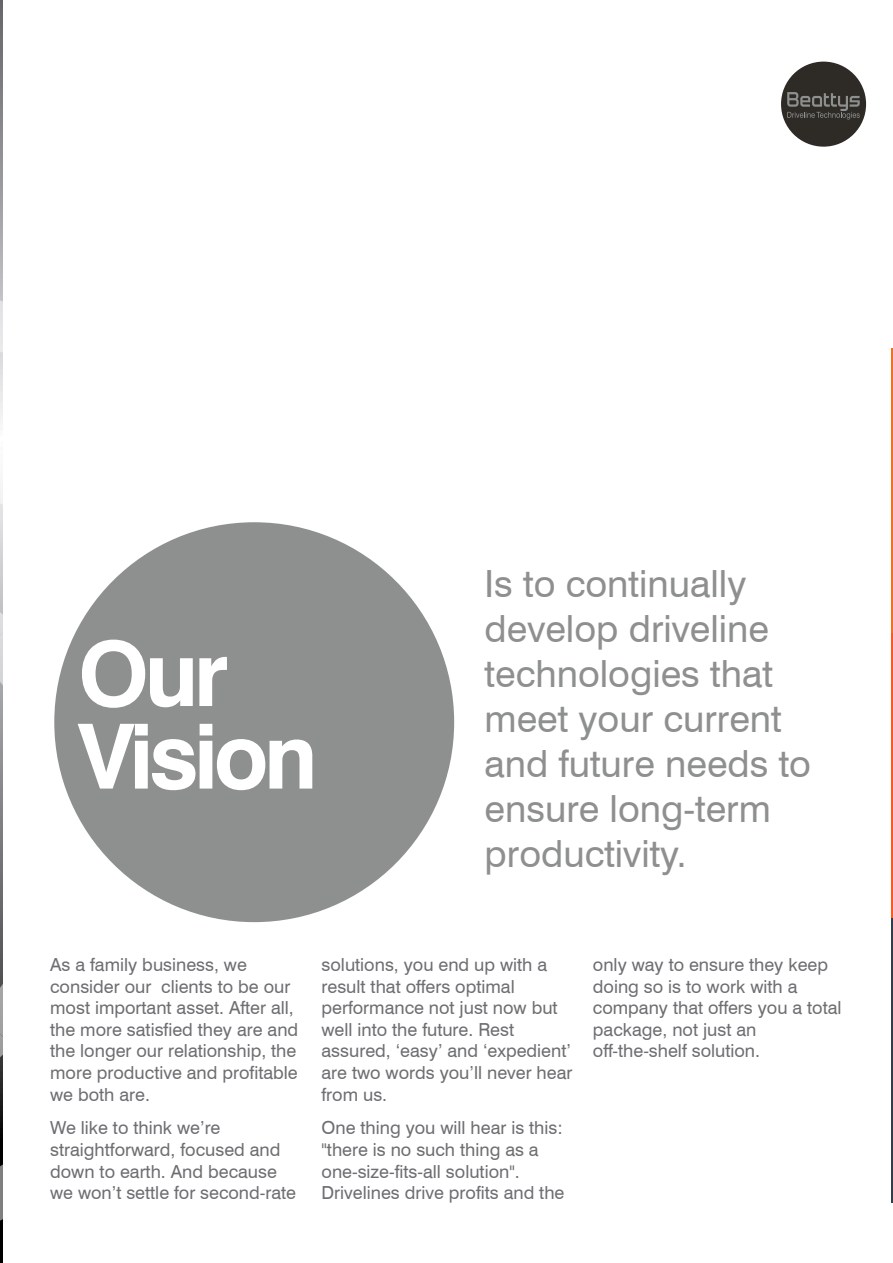
<style>
.page{position:relative;width:893px;height:1263px;background:#fff}
.page>*{position:absolute;margin:0;border:0;box-sizing:border-box;transform-origin:0 0}
.t1{font:700 90px/82.5px "Swiss 721 BT";letter-spacing:-.05em;color:#fff}
.t2{font:37.5px/45px "Swiss 721 BT";color:#8e9090}
.t3{font:18px/21.6px "Swiss 721 BT";color:#6d6e71}
</style>
<div class="page">
<div style="left:54px;top:522px;width:400px;height:400px;background:#8e9090;border-radius:50%"></div>
<hr style="left:892px;top:348px;width:1px;height:285px;background:#e87424">
<hr style="left:892px;top:633px;width:1px;height:285px;background:#f15d22">
<hr style="left:892px;top:918px;width:1px;height:285px;background:#343e48">
<div style="left:781px;top:62px;width:85px;height:85px;background:#2e2a25;border-radius:50%"></div>
<svg style="left:787px;top:92px;width:73px;height:28px"></svg>
<svg style="left:0;top:0;width:2px;height:1263px"></svg>
<h1 class="t1" style="left:78px;top:632px;width:241px">Our<br>Vision</h1>
<h2 class="t2" style="left:485px;top:561px;width:328px">Is to continually develop driveline technologies that meet your current and future needs to ensure long-term productivity.</h2>
<p class="t3" style="left:50px;top:954px;width:250px">As a family business, we consider our clients to be our most important asset. After all, the more satisfied they are and the longer our relationship, the more productive and profitable we both are.</p>
<p class="t3" style="left:50px;top:1117px;width:247px">We like to think we’re straightforward, focused and down to earth. And because we won’t settle for second-rate</p>
<p class="t3" style="left:322px;top:954px;width:252px">solutions, you end up with a result that offers optimal performance not just now but well into the future. Rest assured, ‘easy’ and ‘expedient’ are two words you’ll never hear from us.</p>
<p class="t3" style="left:322px;top:1117px;width:244px">One thing you will hear is this: "there is no such thing as a one-size-fits-all solution".<br>Drivelines drive profits and the</p>
<p class="t3" style="left:593px;top:954px;width:250px">only way to ensure they keep doing so is to work with a company that offers you a total package, not just an off-the-shelf solution.</p>
</div>
